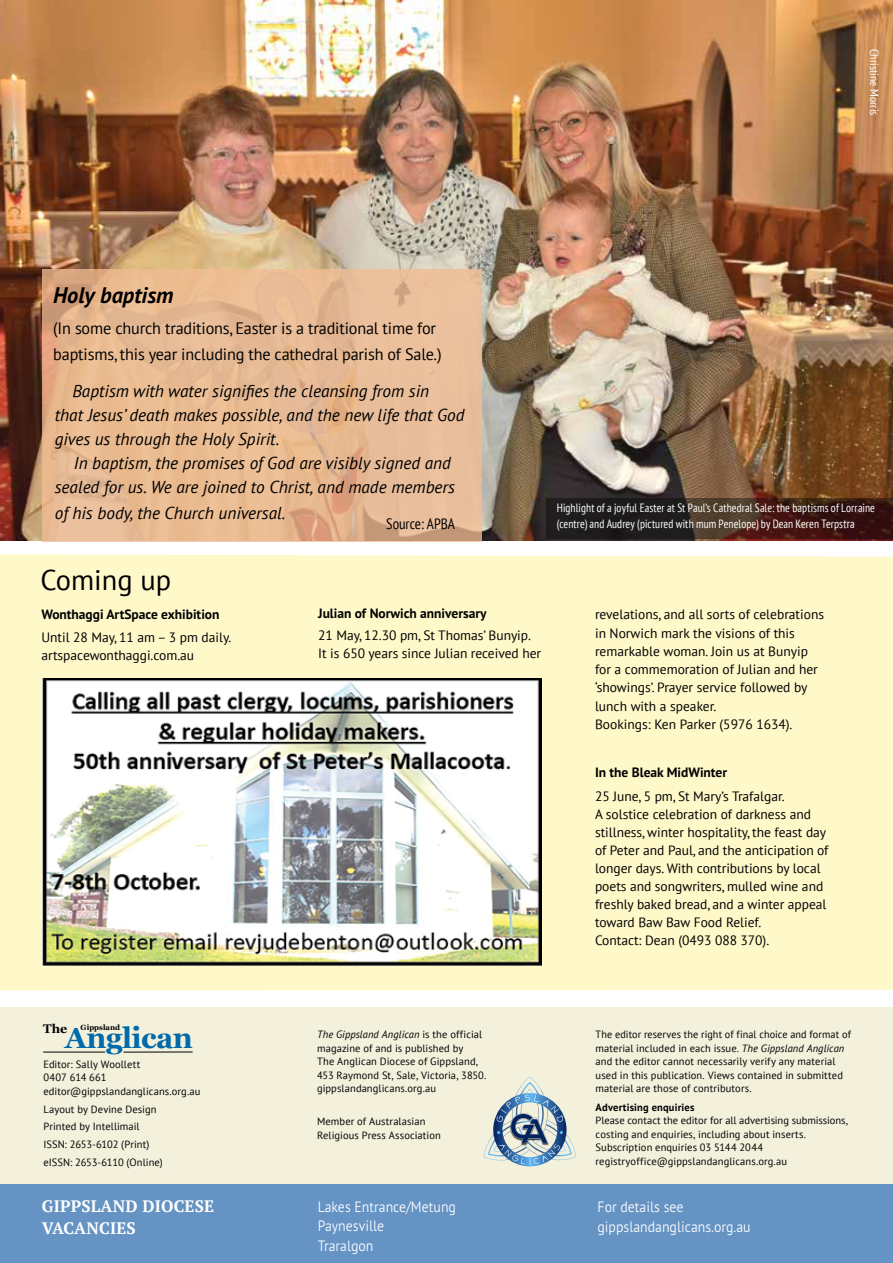
<style>
.page{position:relative;width:893px;height:1263px;background:#fff}
.page>*{position:absolute;margin:0;border:0;box-sizing:border-box;transform-origin:0 0}
.t1{font:700 29.1px "Georgia";letter-spacing:-.02em;color:#006aaa}
.t2{font:28.5px "PT Sans";color:#000}
.t3{font:italic 700 22.5px "PT Sans Pro";color:#000}
.t4{font:italic 17.25px/24px "PT Sans";color:#000}
.t5{font:16.5px/25.5px "PT Sans";letter-spacing:-.01em;color:#000}
.t6{font:700 16.5px/22.5px "PT Serif";letter-spacing:.01em;color:#fff}
.t7{font:300 15px/19.5px "PT Sans Pro";color:#fff;scale:.92 1}
.t8{font:condensed 15px "PT Sans";color:#000}
.t9{font:13.5px/18px "PT Sans";color:#000}
.t10{font:700 13.5px "PT Sans Pro";color:#000}
.t11{font:700 12.45px "Georgia";color:#000}
.t12{font:condensed 12px/16.5px "PT Sans";letter-spacing:.01em;color:#fff;scale:.96 1}
.t13{font:condensed 12px "PT Sans";letter-spacing:.01em;color:#fff}
.t14{font:10.5px/13.5px "PT Sans";letter-spacing:.01em;color:#000}
.t15{font:700 10.5px "PT Sans Pro";letter-spacing:.015em;color:#000}
.t16{font:700 7.5px "Georgia";color:#000}
.s1{font-style:italic}
</style>
<div class="page">
<img style="left:0;top:0;width:893px;height:540px">
<div style="left:0;top:554px;width:893px;height:436px;background:#fff9ca"></div>
<div style="left:0;top:1007px;width:893px;height:177px;background:#f3f0dc"></div>
<svg style="left:133px;top:1026px;width:6px;height:6px"></svg>
<svg style="left:483px;top:1077px;width:93px;height:89px"></svg>
<div style="left:0;top:1184px;width:893px;height:79px;background:#6493c4"></div>
<hr style="left:43px;top:1052px;width:62px;height:1px;background:#000">
<hr style="left:124px;top:1052px;width:69px;height:1px;background:#000">
<svg style="left:546px;top:498px;width:347px;height:41px;background:#331f1b"></svg>
<svg style="left:42px;top:269px;width:440px;height:272px;background:#e7b993"></svg>
<img style="left:42px;top:678px;width:500px;height:287px">
<p class="t13" style="left:882px;top:49px;width:68px;rotate:90deg">Christine Morris</p>
<h3 class="t3" style="left:53px;top:280px;width:122px">Holy baptism</h3>
<h3 class="t5" style="left:53px;top:315px;width:390px">(In some church traditions, Easter is a traditional time for baptisms, this year including the cathedral parish of Sale<span class="s1">.</span>)</h3>
<h3 class="t4" style="left:55px;top:379px;width:411px;text-indent:18px">Baptism with water signifies the cleansing from sin<br>that Jesus’ death makes possible, and the new life that God gives us through the Holy Spirit.</h3>
<h3 class="t4" style="left:55px;top:451px;width:402px;line-height:24.8px;text-indent:19px">In baptism, the promises of God are visibly signed and sealed for us. We are joined to Christ, and made members of his body, the Church universal.</h3>
<h3 class="t8" style="left:386px;top:514px;width:70px">Source: APBA</h3>
<h2 class="t2" style="left:40px;top:562px;width:132px">Coming up</h2>
<p class="t10" style="left:41px;top:606px;width:180px">Wonthaggi ArtSpace exhibition</p>
<p class="t9" style="left:41px;top:628px;width:191px">Until 28 May, 11 am – 3 pm daily. artspacewonthaggi.com.au</p>
<p class="t10" style="left:318px;top:604px;width:170px">Julian of Norwich anniversary</p>
<p class="t9" style="left:318px;top:626px;width:224px">21 May, 12.30 pm, St Thomas’ Bunyip.<br>It is 650 years since Julian received her</p>
<p class="t12" style="left:557px;top:499px;width:333px">Highlight of a joyful Easter at St Paul’s Cathedral Sale: the baptisms of Lorraine (centre) and Audrey (pictured with mum Penelope) by Dean Keren Terpstra</p>
<p class="t9" style="left:595px;top:605px;width:231px">revelations, and all sorts of celebrations in Norwich mark the visions of this remarkable woman. Join us at Bunyip for a commemoration of Julian and her ‘showings’. Prayer service followed by lunch with a speaker.<br>Bookings: Ken Parker (5976 1634).</p>
<p class="t10" style="left:595px;top:763px;width:134px">In the Bleak MidWinter</p>
<p class="t9" style="left:595px;top:787px;width:235px">25 June, 5 pm, St Mary’s Trafalgar.<br>A solstice celebration of darkness and stillness, winter hospitality, the feast day of Peter and Paul, and the anticipation of longer days. With contributions by local poets and songwriters, mulled wine and freshly baked bread, and a winter appeal toward Baw Baw Food Relief.<br>Contact: Dean (0493 088 370).</p>
<p class="t11" style="left:43px;top:1019px;width:26px">The</p>
<p class="t16" style="left:81px;top:1022px;width:41px">Gippsland</p>
<h1 class="t1" style="left:65px;top:1015px;width:130px">Anglican</h1>
<p class="t14" style="left:43px;top:1057px;width:159px">Editor: Sally Woollett<br>0407 614 661 editor@gippslandanglicans.org.au</p>
<p class="t14" style="left:43px;top:1100px;width:121px;line-height:17.7px">Layout by Devine Design<br>Printed by Intellimail<br>ISSN: 2653-6102 (Print) eISSN: 2653-6110 (Online)</p>
<p class="t14" style="left:317px;top:1027px;width:171px"><span class="s1">The Gippsland Anglican</span> is the official magazine of and is published by<br>The Anglican Diocese of Gippsland, 453 Raymond St, Sale, Victoria, 3850. gippslandanglicans.org.au</p>
<p class="t14" style="left:317px;top:1114px;width:125px">Member of Australasian<br>Religious Press Association</p>
<p class="t14" style="left:596px;top:1027px;width:257px">The editor reserves the right of final choice and format of material included in each issue. <span class="s1">The Gippsland Anglican </span>and the editor cannot necessarily verify any material used in this publication. Views contained in submitted material are those of contributors.</p>
<p class="t15" style="left:596px;top:1100px;width:100px">Advertising enquiries</p>
<p class="t14" style="left:596px;top:1114px;width:254px">Please contact the editor for all advertising submissions, costing and enquiries, including about inserts.<br>Subscription enquiries 03 5144 2044 registryoffice@gippslandanglicans.org.au</p>
<h3 class="t6" style="left:42px;top:1194px;width:174px">GIPPSLAND DIOCESE<br>VACANCIES</h3>
<h3 class="t7" style="left:597px;top:1197px;width:168px">For details see gippslandanglicans.org.au</h3>
<h3 class="t7" style="left:318px;top:1196px;width:152px">Lakes Entrance/Metung<br>Paynesville<br>Traralgon</h3>
</div>
